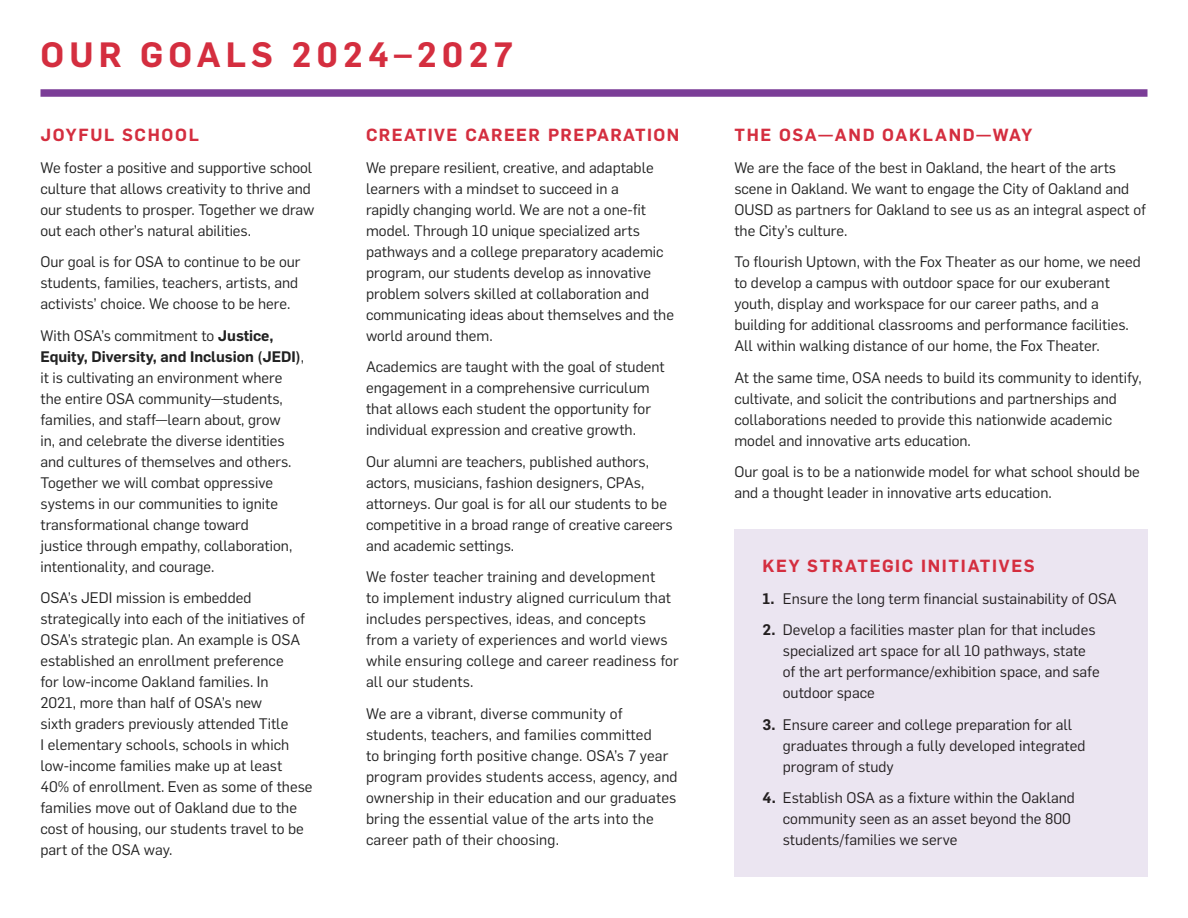
<style>
.page{position:relative;width:1188px;height:918px;background:#fff}
.page>*{position:absolute;margin:0;border:0;box-sizing:border-box;transform-origin:0 0}
.t1{font:600 34.5px "Flama";letter-spacing:.15em;color:#d42e3f}
.subhead_red_caps{font:600 17.25px "Flama";letter-spacing:.1em;color:#d42e3f}
.subhead_red_caps-2{font:600 17.25px "Flama";letter-spacing:.08em;color:#d42e3f}
.t2{font:15px/21px "Flama";color:#222}
.bullet{font:15px/21px "Flama";color:#231f20}
.s1{font-weight:600}
</style>
<div class="page">
<div style="left:40px;top:89px;width:1108px;height:8px;background:#7b3d97"></div>
<div style="left:734px;top:530px;width:414px;height:347px;background:#ebe5f1"></div>
<p class="t1" style="left:40px;top:30px;width:475px">OUR GOALS 2024–2027</p>
<p class="subhead_red_caps" style="left:40px;top:123px;width:160px">JOYFUL SCHOOL</p>
<p class="t2" style="left:40px;top:156px;width:275px">We foster a positive and supportive school culture that allows creativity to thrive and our students to prosper. Together we draw out each other’s natural abilities.</p>
<p class="t2" style="left:40px;top:251px;width:262px">Our goal is for OSA to continue to be our students, families, teachers, artists, and activists’ choice. We choose to be here.</p>
<p class="t2" style="left:40px;top:324px;width:265px">With OSA’s commitment to <span class="s1">Justice, Equity, Diversity, and Inclusion (JEDI)</span>, it is cultivating an environment where the entire OSA community—students, families, and staff—learn about, grow<br>in, and celebrate the diverse identities and cultures of themselves and others.<br>Together we will combat oppressive systems in our communities to ignite transformational change toward<br>justice through empathy, collaboration, intentionality, and courage.</p>
<p class="t2" style="left:40px;top:587px;width:274px">OSA’s JEDI mission is embedded strategically into each of the initiatives of OSA’s strategic plan. An example is OSA established an enrollment preference<br>for low-income Oakland families. In<br>2021, more than half of OSA’s new<br>sixth graders previously attended Title<br>I elementary schools, schools in which low-income families make up at least 40% of enrollment. Even as some of these families move out of Oakland due to the cost of housing, our students travel to be part of the OSA way.</p>
<p class="subhead_red_caps-2" style="left:366px;top:123px;width:315px">CREATIVE CAREER PREPARATION</p>
<p class="t2" style="left:366px;top:156px;width:310px">We prepare resilient, creative, and adaptable learners with a mindset to succeed in a<br>rapidly changing world. We are not a one-fit model. Through 10 unique specialized arts pathways and a college preparatory academic program, our students develop as innovative problem solvers skilled at collaboration and communicating ideas about themselves and the world around them.</p>
<p class="t2" style="left:366px;top:356px;width:300px">Academics are taught with the goal of student engagement in a comprehensive curriculum that allows each student the opportunity for individual expression and creative growth.</p>
<p class="t2" style="left:366px;top:450px;width:308px">Our alumni are teachers, published authors, actors, musicians, fashion designers, CPAs, attorneys. Our goal is for all our students to be competitive in a broad range of creative careers and academic settings.</p>
<p class="t2" style="left:366px;top:566px;width:314px">We foster teacher training and development<br>to implement industry aligned curriculum that includes perspectives, ideas, and concepts from a variety of experiences and world views while ensuring college and career readiness for all our students.</p>
<p class="t2" style="left:366px;top:702px;width:313px">We are a vibrant, diverse community of students, teachers, and families committed<br>to bringing forth positive change. OSA’s 7 year program provides students access, agency, and ownership in their education and our graduates bring the essential value of the arts into the career path of their choosing.</p>
<p class="subhead_red_caps" style="left:734px;top:123px;width:300px">THE OSA—AND OAKLAND—WAY</p>
<p class="t2" style="left:734px;top:156px;width:413px">We are the face of the best in Oakland, the heart of the arts scene in Oakland. We want to engage the City of Oakland and OUSD as partners for Oakland to see us as an integral aspect of the City’s culture.</p>
<p class="t2" style="left:734px;top:251px;width:408px">To flourish Uptown, with the Fox Theater as our home, we need to develop a campus with outdoor space for our exuberant youth, display and workspace for our career paths, and a building for additional classrooms and performance facilities.<br>All within walking distance of our home, the Fox Theater.</p>
<p class="t2" style="left:734px;top:366px;width:409px">At the same time, OSA needs to build its community to identify, cultivate, and solicit the contributions and partnerships and collaborations needed to provide this nationwide academic model and innovative arts education.</p>
<p class="t2" style="left:734px;top:461px;width:407px">Our goal is to be a nationwide model for what school should be and a thought leader in innovative arts education.</p>
<p class="subhead_red_caps" style="left:763px;top:554px;width:273px">KEY STRATEGIC INITIATIVES</p>
<p class="bullet" style="left:763px;top:587px;width:355px"><span class="s1">1.</span> Ensure the long term financial sustainability of OSA</p>
<p class="bullet" style="left:783px;top:618px;width:318px;text-indent:-20px"><span class="s1">2.</span> Develop a facilities master plan for that includes specialized art space for all 10 pathways, state of the art performance/exhibition space, and safe outdoor space</p>
<p class="bullet" style="left:783px;top:713px;width:304px;text-indent:-20px"><span class="s1">3.</span> Ensure career and college preparation for all graduates through a fully developed integrated program of study</p>
<p class="bullet" style="left:783px;top:786px;width:294px;text-indent:-20px"><span class="s1">4.</span> Establish OSA as a fixture within the Oakland community seen as an asset beyond the 800 students/families we serve</p>
</div>
